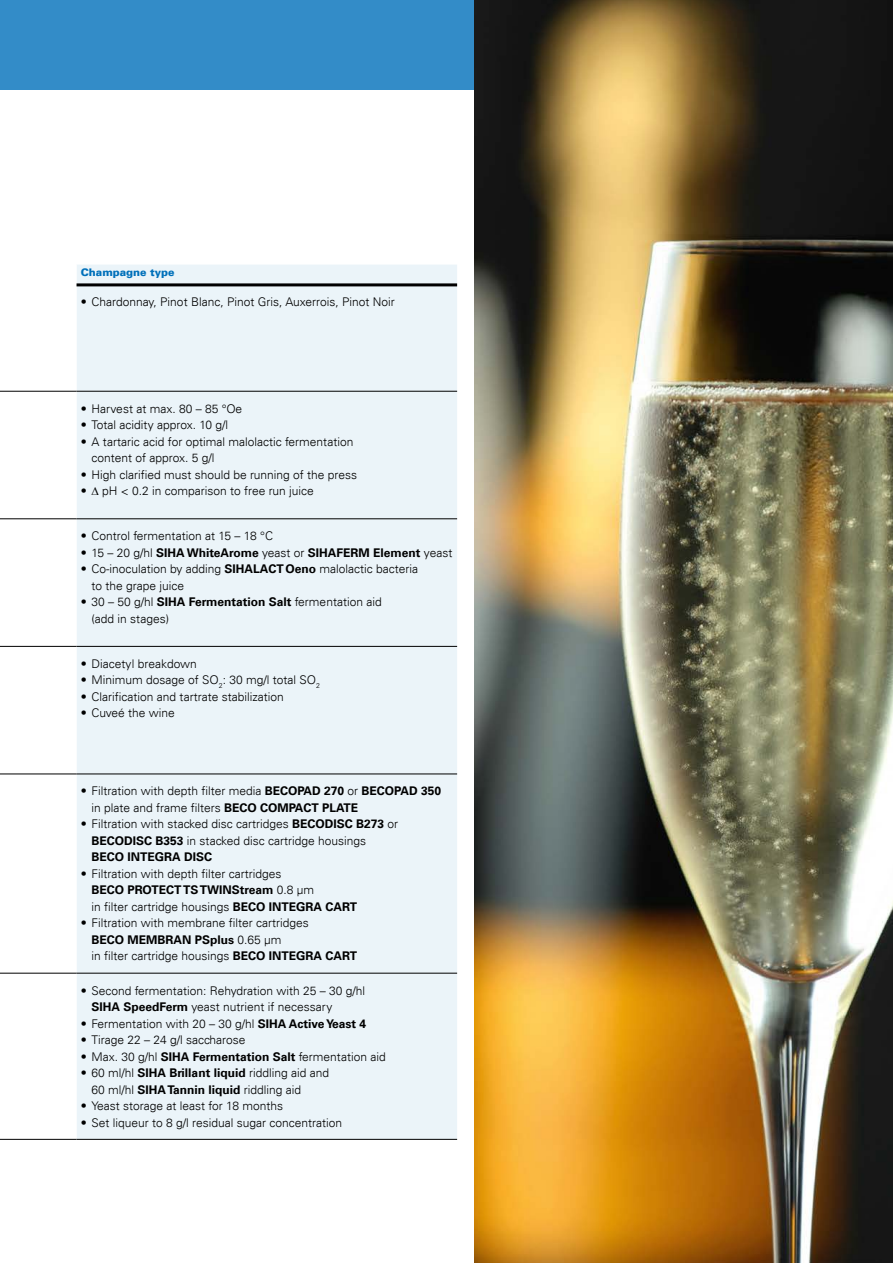
<style>
.page{position:relative;width:893px;height:1263px;background:#fff}
.page>*{position:absolute;margin:0;border:0;box-sizing:border-box;transform-origin:0 0}
.t1{font:300 12px/16.5px "Univers LT";color:#000}
.t2{font:700 12px "Univers LT";color:#000}
.t3{font:900 10.5px "Univers LT";color:#0070ba}
.s1{font-weight:300}
.s2{font-weight:700}
</style>
<div class="page">
<div style="left:0;top:0;width:893px;height:89px;background:#338cc8"></div>
<div style="left:77px;top:265px;width:380px;height:874px;background:#ebf4f9"></div>
<svg style="left:0;top:283px;width:77px;height:856px"></svg>
<hr style="left:77px;top:283px;width:380px;height:3px;background:#000">
<hr style="left:0;top:391px;width:77px;height:1px;background:#000">
<hr style="left:77px;top:391px;width:380px;height:1px;background:#000">
<hr style="left:0;top:518px;width:77px;height:1px;background:#000">
<hr style="left:77px;top:518px;width:380px;height:1px;background:#000">
<hr style="left:0;top:646px;width:77px;height:1px;background:#000">
<hr style="left:77px;top:646px;width:380px;height:1px;background:#000">
<hr style="left:0;top:773px;width:77px;height:1px;background:#000">
<hr style="left:77px;top:773px;width:380px;height:1px;background:#000">
<hr style="left:0;top:973px;width:77px;height:1px;background:#000">
<hr style="left:77px;top:973px;width:380px;height:1px;background:#000">
<hr style="left:0;top:1139px;width:77px;height:1px;background:#000">
<hr style="left:77px;top:1139px;width:380px;height:1px;background:#000">
<img style="left:474px;top:0;width:419px;height:1263px">
<svg style="left:92px;top:487px;width:7px;height:8px"></svg>
<p class="t3" style="left:81px;top:266px;width:95px">Champagne type</p>
<p class="t1" style="left:81px;top:294px;width:315px">• Chardonnay, Pinot Blanc, Pinot Gris, Auxerrois, Pinot Noir</p>
<p class="t1" style="left:81px;top:400px;width:163px">• Harvest at max. 80 – 85 °Oe</p>
<p class="t1" style="left:81px;top:417px;width:149px">• Total acidity approx. 10 g/l</p>
<p class="t1" style="left:91px;top:433px;width:264px;text-indent:-11px">• A tartaric acid for optimal malolactic fermentation content of approx. 5 g/l</p>
<p class="t1" style="left:81px;top:466px;width:278px">• High clarified must should be running of the press</p>
<p class="t1" style="left:81px;top:483px;width:235px">• pH &lt; 0.2 in comparison to free run juice</p>
<p class="t1" style="left:81px;top:528px;width:194px">• Control fermentation at 15 – 18 °C</p>
<p class="t2" style="left:81px;top:545px;width:373px"><span class="s1">• 15 – 20 g/hl</span> SIHA WhiteArome <span class="s1">yeast or</span> SIHAFERM Element <span class="s1">yeast</span></p>
<p class="t1" style="left:91px;top:561px;width:328px;text-indent:-11px">• Co-inoculation by adding <span class="s2">SIHALACT Oeno</span> malolactic bacteria to the grape juice</p>
<p class="t1" style="left:91px;top:594px;width:292px;text-indent:-11px">• 30 – 50 g/hl <span class="s2">SIHA Fermentation Salt</span> fermentation aid (add in stages)</p>
<p class="t1" style="left:81px;top:655px;width:117px">• Diacetyl breakdown</p>
<p class="t1" style="left:81px;top:672px;width:241px">• Minimum dosage of SO<sub>2</sub>: 30 mg/l total SO<sub>2</sub></p>
<p class="t1" style="left:81px;top:688px;width:205px">• Clarification and tartrate stabilization</p>
<p class="t1" style="left:81px;top:705px;width:96px">• Cuveé the wine</p>
<p class="t1" style="left:91px;top:783px;width:351px;text-indent:-11px">• Filtration with depth filter media <span class="s2">BECOPAD 270</span> or <span class="s2">BECOPAD 350 </span>in plate and frame filters <span class="s2">BECO COMPACT PLATE</span></p>
<p class="t1" style="left:91px;top:816px;width:308px;text-indent:-11px">• Filtration with stacked disc cartridges <span class="s2">BECODISC B273</span> or<br><span class="s2">BECODISC B353</span> in stacked disc cartridge housings<br><span class="s2">BECO INTEGRA DISC</span></p>
<p class="t1" style="left:91px;top:865px;width:267px;text-indent:-11px">• Filtration with depth filter cartridges<br><span class="s2">BECO PROTECT TS TWINStream</span> 0.8 µm<br>in filter cartridge housings <span class="s2">BECO INTEGRA CART</span></p>
<p class="t1" style="left:91px;top:915px;width:267px;text-indent:-11px">• Filtration with membrane filter cartridges<br><span class="s2">BECO MEMBRAN PSplus</span> 0.65 µm<br>in filter cartridge housings <span class="s2">BECO INTEGRA CART</span></p>
<p class="t1" style="left:91px;top:982px;width:275px;text-indent:-11px">• Second fermentation: Rehydration with 25 – 30 g/hl<br><span class="s2">SIHA SpeedFerm</span> yeast nutrient if necessary</p>
<p class="t1" style="left:81px;top:1015px;width:287px">• Fermentation with 20 – 30 g/hl <span class="s2">SIHA Active Yeast 4</span></p>
<p class="t1" style="left:81px;top:1031px;width:166px">• Tirage 22 – 24 g/l saccharose</p>
<p class="t1" style="left:81px;top:1048px;width:307px">• Max. 30 g/hl <span class="s2">SIHA Fermentation Salt</span> fermentation aid</p>
<p class="t1" style="left:91px;top:1064px;width:239px;text-indent:-11px">• 60 ml/hl <span class="s2">SIHA Brillant liquid</span> riddling aid and<br>60 ml/hl <span class="s2">SIHA Tannin liquid</span> riddling aid</p>
<p class="t1" style="left:81px;top:1097px;width:204px">• Yeast storage at least for 18 months</p>
<p class="t1" style="left:81px;top:1114px;width:263px">• Set liqueur to 8 g/l residual sugar concentration</p>
</div>
